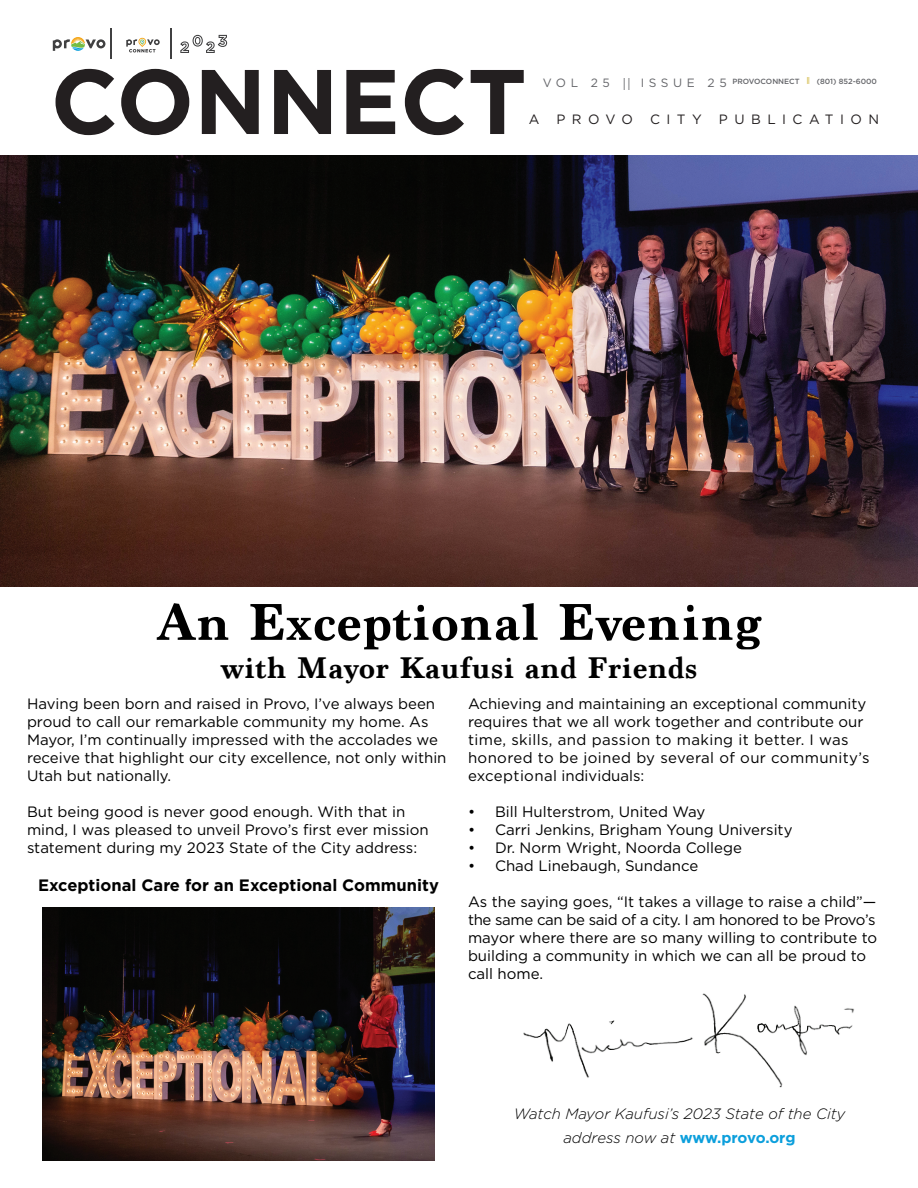
<style>
.page{position:relative;width:918px;height:1188px;background:#fff}
.page>*{position:absolute;margin:0;border:0;box-sizing:border-box;transform-origin:0 0}
.t1{font:700 91.5px "Gotham";color:#231f20}
.t2{font:700 54px "Marion";letter-spacing:.02em;color:#000}
.t3{font:700 31.5px "Marion";letter-spacing:.02em;color:#000}
.t4{font:700 16.5px "Gotham";color:#000}
.t5{font:15px/18px "Gotham";color:#000}
.t6{font:italic 300 15px/24px "Gotham";color:#000;text-align:center}
.t7{font:13.5px "Gotham";letter-spacing:.48em;color:#231f20}
.t8{font:500 7.5px "Gotham";color:#646569}
.s1{font-weight:400;font-size:12px}
.s2{font-family:"Minion Pro";font-weight:400;font-size:12px}
.s3{font-weight:400;color:#c4a105}
.s4{font-weight:700;font-style:normal;color:#0c9fdc}
</style>
<div class="page">
<svg style="left:126px;top:37px;width:34px;height:15px"></svg>
<svg style="left:53px;top:37px;width:52px;height:14px"></svg>
<hr style="left:111px;top:29px;width:1px;height:30px;background:#404041">
<hr style="left:171px;top:29px;width:1px;height:30px;background:#404041">
<svg style="left:180px;top:35px;width:47px;height:18px"></svg>
<img style="left:0;top:156px;width:918px;height:431px">
<img style="left:523px;top:993px;width:331px;height:95px">
<img style="left:43px;top:907px;width:391px;height:254px">
<h1 class="t1" style="left:51px;top:41px;width:478px">CONNECT</h1>
<p class="t8" style="left:543px;top:76px;width:336px"><span class="s1">V O L 2 5</span> <span class="s2">||</span> <span class="s1">I S S U E 2 5</span> PROVOCONNECT <span class="s3">||</span> (801) 852-6000</p>
<p class="t7" style="left:529px;top:111px;width:12px">A</p>
<p class="t7" style="left:556px;top:111px;width:78px">PROVO</p>
<p class="t7" style="left:650px;top:111px;width:53px">CITY</p>
<p class="t7" style="left:719px;top:111px;width:162px">PUBLICATION</p>
<h2 class="t2" style="left:157px;top:590px;width:606px">An Exceptional Evening</h2>
<h3 class="t3" style="left:221px;top:649px;width:478px">with Mayor Kaufusi and Friends</h3>
<p class="t5" style="left:27px;top:694px;width:421px">Having been born and raised in Provo, I’ve always been proud to call our remarkable community my home. As Mayor, I’m continually impressed with the accolades we receive that highlight our city excellence, not only within Utah but nationally.</p>
<p class="t5" style="left:27px;top:802px;width:403px">But being good is never good enough. With that in mind, I was pleased to unveil Provo’s first ever mission statement during my 2023 State of the City address:</p>
<p class="t4" style="left:38px;top:874px;width:402px">Exceptional Care for an Exceptional Community</p>
<p class="t5" style="left:468px;top:694px;width:403px">Achieving and maintaining an exceptional community requires that we all work together and contribute our time, skills, and passion to making it better. I was honored to be joined by several of our community’s exceptional individuals:</p>
<p class="t5" style="left:468px;top:802px;width:239px">• Bill Hulterstrom, United Way</p>
<p class="t5" style="left:468px;top:820px;width:326px">• Carri Jenkins, Brigham Young University</p>
<p class="t5" style="left:468px;top:838px;width:275px">• Dr. Norm Wright, Noorda College</p>
<p class="t5" style="left:468px;top:856px;width:232px">• Chad Linebaugh, Sundance</p>
<p class="t5" style="left:468px;top:892px;width:411px">As the saying goes, “It takes a village to raise a child”— the same can be said of a city. I am honored to be Provo’s mayor where there are so many willing to contribute to building a community in which we can all be proud to call home.</p>
<p class="t6" style="left:514px;top:1101px;width:333px">Watch Mayor Kaufusi’s 2023 State of the City address now at <span class="s4">www.provo.org</span></p>
</div>
